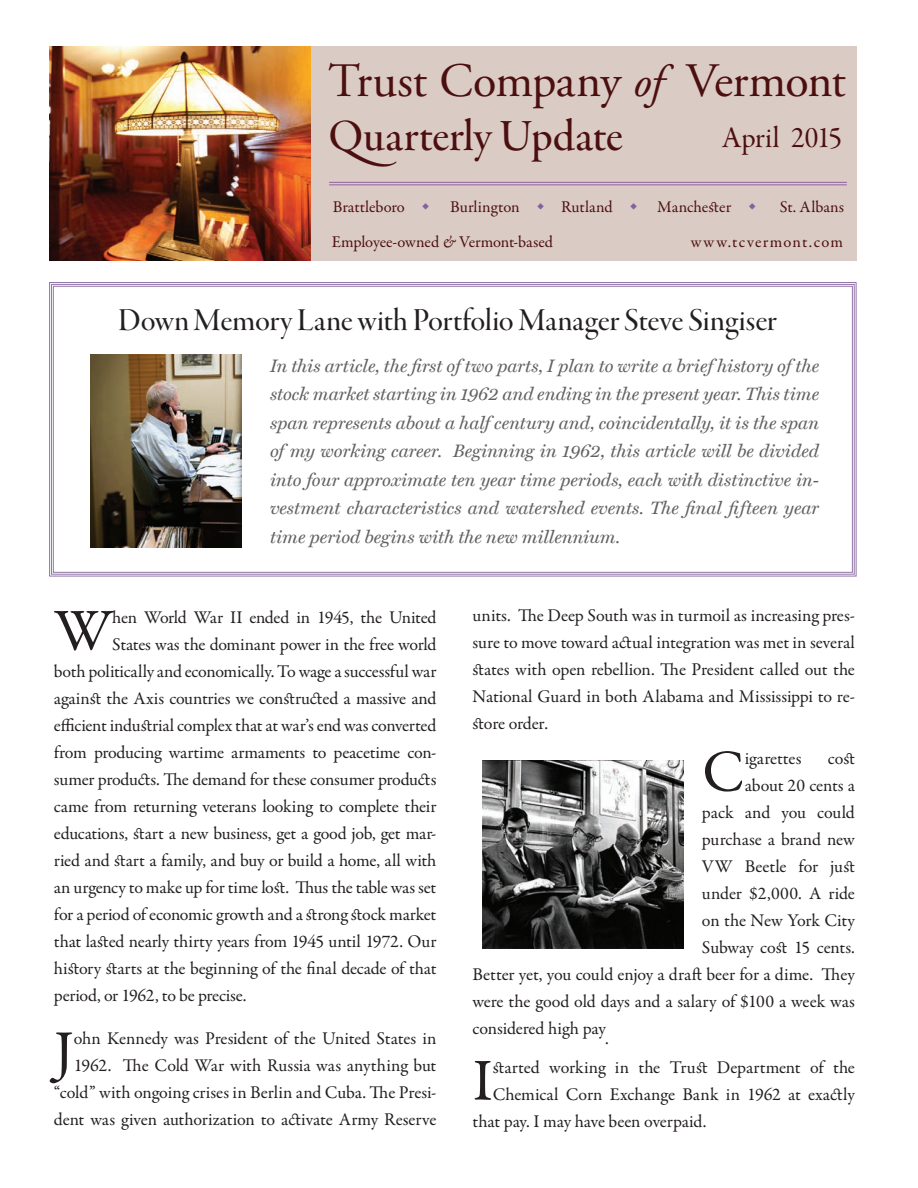
<style>
.page{position:relative;width:918px;height:1188px;background:#fff}
.page>*{position:absolute;margin:0;border:0;box-sizing:border-box;transform-origin:0 0}
.t1{font:59.7px "Garamond Premr Pro";color:#231f20}
.t2{font:48px "Adobe Garamond Pro";letter-spacing:-.015em;color:#4c0f0f}
.t3{font:45px "Garamond Premr Pro Med Subh";letter-spacing:-.005em;color:#4c0f0f}
.t4{font:33px "Garamond Premr Pro Med Disp";color:#231f20}
.t5{font:30px "Garamond Premr Pro Subh";letter-spacing:.005em;color:#4c0f0f}
.t6{font:18px/27px "Garamond Premr Pro";letter-spacing:-.01em;color:#231f20;text-align:right}
.t7{font:italic 18px/28.5px "Miller Text";color:#616164;text-align:justify}
.t8{font:16.5px "Garamond Premr Pro";letter-spacing:.005em;color:#4c0f0f}
.t9{font:16.5px "Garamond Premr Pro";letter-spacing:.075em;color:#4c0f0f}
.s1{font-style:italic;font-size:45px}
.s2{font-style:italic}
</style>
<div class="page">
<div style="left:49px;top:47px;width:807px;height:214px;background:#dbcbc5"></div>
<hr style="left:329px;top:182px;width:518px;height:1px;background:#8f649d">
<hr style="left:329px;top:185px;width:518px;height:1px;background:#8f649d">
<img style="left:49px;top:47px;width:261px;height:214px">
<svg style="left:49px;top:282px;width:808px;height:295px"></svg>
<img style="left:90px;top:355px;width:151px;height:193px">
<img style="left:482px;top:760px;width:202px;height:189px">
<h2 class="t2" style="left:328px;top:52px;width:519px">Trust Company <span class="s1">of</span> Vermont</h2>
<h3 class="t3" style="left:328px;top:110px;width:296px">Quarterly Update</h3>
<h3 class="t5" style="left:722px;top:121px;width:122px">April 2015</h3>
<p class="t8" style="left:333px;top:197px;width:74px">Brattleboro</p>
<p class="t8" style="left:450px;top:197px;width:71px">Burlington</p>
<p class="t8" style="left:561px;top:197px;width:53px">Rutland</p>
<p class="t8" style="left:657px;top:197px;width:76px">Manchester</p>
<p class="t8" style="left:780px;top:197px;width:66px">St. Albans</p>
<p class="t8" style="left:332px;top:231px;width:223px">Employee-owned <span class="s2">&amp;</span> Vermont-based</p>
<p class="t9" style="left:691px;top:231px;width:154px">www.tcvermont.com</p>
<h3 class="t4" style="left:118px;top:302px;width:660px">Down Memory Lane with Portfolio Manager Steve Singiser</h3>
<p class="t7" style="left:270px;top:352px;width:551px">In this article, the first of two parts, I plan to write a brief history of the stock market starting in 1962 and ending in the present year. This time span represents about a half century and, coincidentally, it is the span of my working career. Beginning in 1962, this article will be divided into four approximate ten year time periods, each with distinctive in&shy;vestment characteristics and watershed events. The final fifteen year time period begins with the new millennium.</p>
<h1 class="t1" style="left:54px;top:595px;width:60px">W</h1>
<p class="t6" style="left:112px;top:604px;width:326px">hen World War II ended in 1945, the United</p>
<p class="t6" style="left:112px;top:631px;width:326px">States was the dominant power in the free world</p>
<p class="t6" style="left:54px;top:658px;width:384px">both politically and economically. To wage a successful war</p>
<p class="t6" style="left:54px;top:685px;width:384px">against the Axis countries we constructed a massive and</p>
<p class="t6" style="left:54px;top:712px;width:384px">efficient industrial complex that at war’s end was converted</p>
<p class="t6" style="left:54px;top:739px;width:384px">from producing wartime armaments to peacetime con-</p>
<p class="t6" style="left:54px;top:766px;width:384px">sumer products. The demand for these consumer products</p>
<p class="t6" style="left:54px;top:793px;width:384px">came from returning veterans looking to complete their</p>
<p class="t6" style="left:54px;top:820px;width:384px">educations, start a new business, get a good job, get mar-</p>
<p class="t6" style="left:54px;top:847px;width:384px">ried and start a family, and buy or build a home, all with</p>
<p class="t6" style="left:54px;top:874px;width:384px">an urgency to make up for time lost. Thus the table was set</p>
<p class="t6" style="left:54px;top:901px;width:384px">for a period of economic growth and a strong stock market</p>
<p class="t6" style="left:54px;top:928px;width:384px">that lasted nearly thirty years from 1945 until 1972. Our</p>
<p class="t6" style="left:54px;top:955px;width:384px">history starts at the beginning of the final decade of that</p>
<p class="t6" style="left:54px;top:982px;width:194px">period, or 1962, to be precise.</p>
<h1 class="t1" style="left:54px;top:1016px;width:21px">J</h1>
<p class="t6" style="left:54px;top:1025px;width:384px">ohn Kennedy was President of the United States in 1962. The Cold War with Russia was anything but “cold” with ongoing crises in Berlin and Cuba. The Presi&shy;dent was given authorization to activate Army Reserve</p>
<p class="t6" style="left:472px;top:603px;width:384px;text-align:justify">units. The Deep South was in turmoil as increasing pres&shy;sure to move toward actual integration was met in several states with open rebellion. The President called out the National Guard in both Alabama and Mississippi to re&shy;store order.</p>
<h1 class="t1" style="left:702px;top:736px;width:44px">C</h1>
<p class="t6" style="left:745px;top:745px;width:58px">igarettes</p>
<p class="t6" style="left:828px;top:745px;width:29px">cost</p>
<p class="t6" style="left:745px;top:772px;width:112px">about 20 cents a</p>
<p class="t6" style="left:702px;top:799px;width:154px">pack and you could</p>
<p class="t6" style="left:702px;top:826px;width:155px">purchase a brand new</p>
<p class="t6" style="left:702px;top:853px;width:154px">VW Beetle for just</p>
<p class="t6" style="left:702px;top:880px;width:154px">under $2,000. A ride</p>
<p class="t6" style="left:702px;top:907px;width:155px">on the New York City</p>
<p class="t6" style="left:702px;top:934px;width:155px">Subway cost 15 cents.</p>
<p class="t6" style="left:472px;top:961px;width:384px">Better yet, you could enjoy a draft beer for a dime. They</p>
<p class="t6" style="left:472px;top:988px;width:384px">were the good old days and a salary of $100 a week was</p>
<p class="t6" style="left:472px;top:1015px;width:135px">considered high pay</p>
<p class="t6" style="left:605px;top:1025px;width:5px">.</p>
<h1 class="t1" style="left:472px;top:1045px;width:22px">I</h1>
<p class="t6" style="left:493px;top:1054px;width:364px">started working in the Trust Department of the</p>
<p class="t6" style="left:493px;top:1081px;width:364px">Chemical Corn Exchange Bank in 1962 at exactly</p>
<p class="t6" style="left:472px;top:1108px;width:236px">that pay. I may have been overpaid.</p>
</div>
